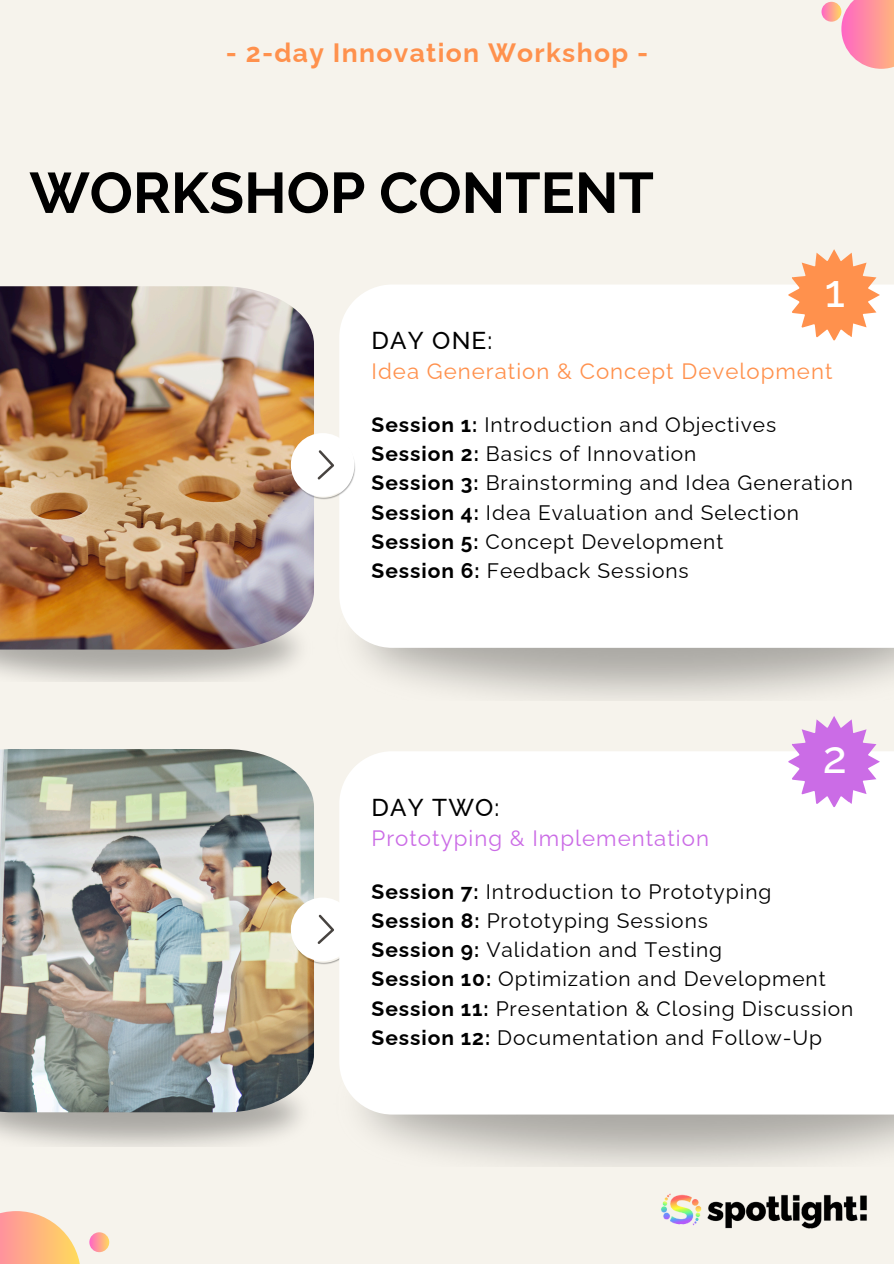
<style>
.page{position:relative;width:894px;height:1264px;background:#fff}
.page>*{position:absolute;margin:0;border:0;box-sizing:border-box;transform-origin:0 0}
.t1{font:700 57.15px "Raleway";color:#000}
.t2{font:500 44.85px "Raleway";color:#fff}
.t3{font:700 26.55px "Raleway";letter-spacing:.05em;color:#ff914d}
.t4{font:500 24.45px "Raleway";letter-spacing:.045em;color:#000}
.t5{font:22.2px "Raleway";letter-spacing:.045em;color:#ff914d}
.t6{font:22.2px "Raleway";letter-spacing:.045em;color:#cb6ce6}
.t7{font:20.85px "Raleway";letter-spacing:.045em;color:#000}
.s1{font-weight:700}
</style>
<div class="page">
<div style="left:0;top:0;width:893px;height:1263px;background:#f6f3ec"></div>
<img style="left:661px;top:1193px;width:206px;height:36px">
<div style="left:339px;top:285px;width:554px;height:363px;background:#fff"></div>
<img style="left:0;top:649px;width:299px;height:33px">
<img style="left:0;top:286px;width:314px;height:363px">
<img style="left:292px;top:436px;width:63px;height:63px">
<div style="left:291px;top:433px;width:63px;height:63px;background:#fff;border-radius:50%"></div>
<svg style="left:317px;top:450px;width:17px;height:29px"></svg>
<img style="left:0;top:749px;width:314px;height:363px">
<img style="left:292px;top:901px;width:47px;height:63px">
<div style="left:291px;top:897px;width:63px;height:64px;background:#fff;border-radius:50%"></div>
<svg style="left:317px;top:914px;width:17px;height:30px"></svg>
<svg style="left:788px;top:249px;width:91px;height:92px"></svg>
<div style="left:339px;top:751px;width:554px;height:363px;background:#fff"></div>
<svg style="left:788px;top:716px;width:91px;height:91px"></svg>
<svg style="left:841px;top:0;width:52px;height:69px;background:#fd9da9"></svg>
<svg style="left:821px;top:2px;width:20px;height:20px"></svg>
<svg style="left:0;top:1211px;width:80px;height:52px"></svg>
<svg style="left:89px;top:1232px;width:20px;height:20px"></svg>
<p class="t3" style="left:226px;top:37px;width:424px">- 2-day Innovation Workshop -</p>
<p class="t1" style="left:29px;top:159px;width:625px">WORKSHOP CONTENT</p>
<p class="t2" style="left:824px;top:264px;width:22px">1</p>
<p class="t4" style="left:371px;top:326px;width:122px">DAY ONE:</p>
<p class="t5" style="left:371px;top:358px;width:462px">Idea Generation &amp; Concept Development</p>
<p class="t7" style="left:371px;top:412px;width:406px"><span class="s1">Session 1:</span> Introduction and Objectives</p>
<p class="t7" style="left:371px;top:441px;width:326px"><span class="s1">Session 2:</span> Basics of Innovation</p>
<p class="t7" style="left:371px;top:470px;width:482px"><span class="s1">Session 3:</span> Brainstorming and Idea Generation</p>
<p class="t7" style="left:371px;top:500px;width:429px"><span class="s1">Session 4:</span> Idea Evaluation and Selection</p>
<p class="t7" style="left:371px;top:529px;width:353px"><span class="s1">Session 5:</span> Concept Development</p>
<p class="t7" style="left:371px;top:558px;width:318px"><span class="s1">Session 6:</span> Feedback Sessions</p>
<p class="t4" style="left:371px;top:793px;width:129px">DAY TWO:</p>
<h2 class="t6" style="left:371px;top:825px;width:339px">Prototyping &amp; Implementation</h2>
<p class="t2" style="left:822px;top:731px;width:26px">2</p>
<p class="t7" style="left:371px;top:878px;width:401px"><span class="s1">Session 7:</span> Introduction to Prototyping</p>
<p class="t7" style="left:371px;top:908px;width:338px"><span class="s1">Session 8:</span> Prototyping Sessions</p>
<p class="t7" style="left:371px;top:937px;width:352px"><span class="s1">Session 9:</span> Validation and Testing</p>
<p class="t7" style="left:371px;top:966px;width:455px"><span class="s1">Session 10:</span> Optimization and Development</p>
<p class="t7" style="left:371px;top:995px;width:483px"><span class="s1">Session 11:</span> Presentation &amp; Closing Discussion</p>
<p class="t7" style="left:371px;top:1025px;width:452px"><span class="s1">Session 12:</span> Documentation and Follow-Up</p>
</div>
